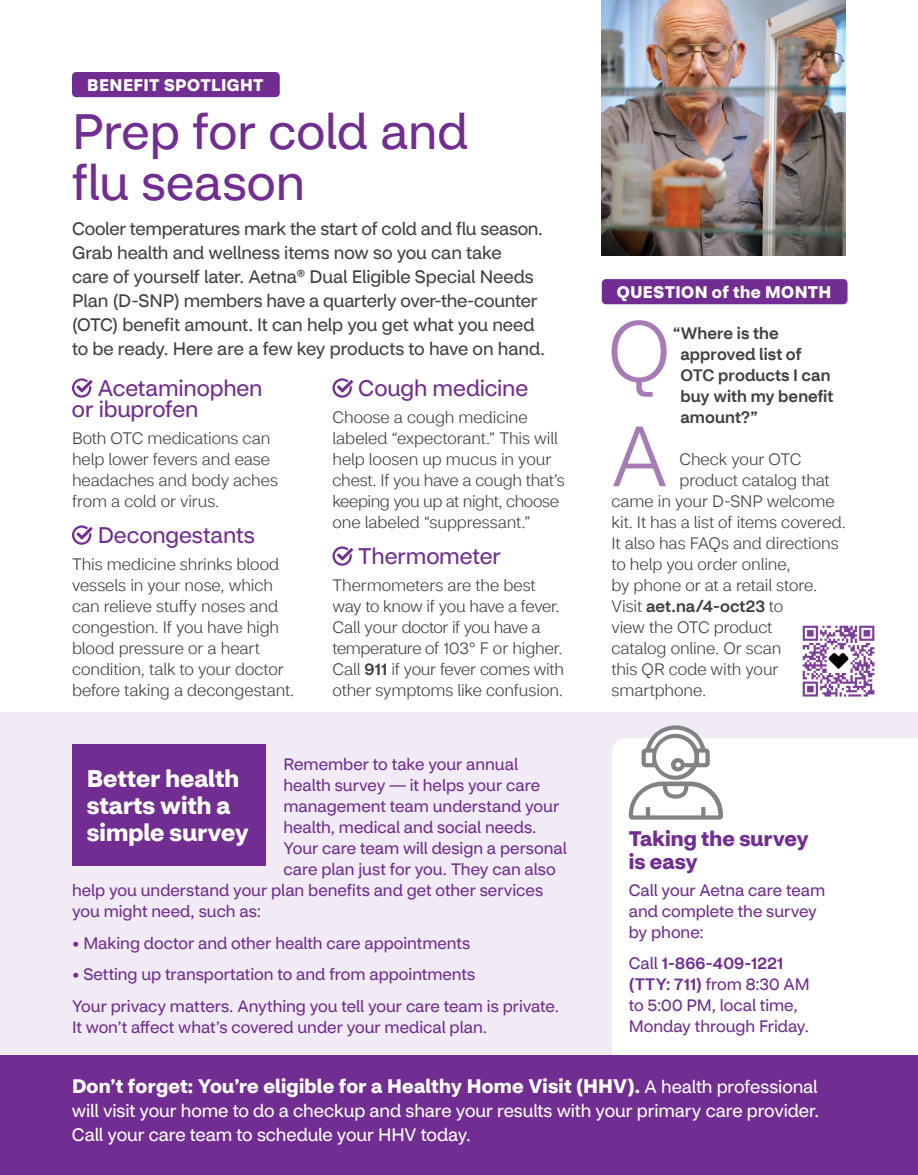
<style>
.page{position:relative;width:918px;height:1175px;background:#fff}
.page>*{position:absolute;margin:0;border:0;box-sizing:border-box;transform-origin:0 0}
.t1{font:49.5px/51px "CVS Health Sans";color:#712d91}
.t2{font:700 24px/27px "CVS Health Sans";color:#fff}
.t3{font:22.5px/21px "CVS Health Sans";letter-spacing:-.005em;color:#712d91}
.t4{font:700 21px/22.8px "CVS Health Sans";color:#712d91}
.t5{font:700 19.5px "CVS Health Sans";letter-spacing:.01em;color:#fff}
.t6{font:18px/24px "CVS Health Sans";letter-spacing:-.01em;color:#414042}
.t7{font:18px/24px "CVS Health Sans";letter-spacing:-.005em;color:#fff}
.t8{font:700 16.8px "CVS Health Sans";letter-spacing:.025em;color:#fff}
.t9{font:300 16.5px/21px "CVS Health Sans";letter-spacing:-.005em;color:#414042}
.t10{font:16.5px/21px "CVS Health Sans";color:#712d91}
.t11{font:500 16.5px/21px "CVS Health Sans";letter-spacing:.005em;color:#414042}
.s1{font-weight:500}
.s2{font-weight:700}
.s3{font-weight:300}
.s4{font-weight:400;font-size:18px}
</style>
<div class="page">
<div style="left:0;top:1054px;width:918px;height:120px;background:#712d91"></div>
<div style="left:602px;top:279px;width:246px;height:25px;background:#712d91;border-radius:4px"></div>
<div style="left:72px;top:72px;width:208px;height:25px;background:#712d91;border-radius:4px"></div>
<svg style="left:612px;top:320px;width:55px;height:77px"></svg>
<svg style="left:613px;top:426px;width:53px;height:60px"></svg>
<svg style="left:72px;top:378px;width:21px;height:19px"></svg>
<svg style="left:72px;top:525px;width:21px;height:19px"></svg>
<svg style="left:333px;top:378px;width:20px;height:19px"></svg>
<svg style="left:333px;top:546px;width:20px;height:19px"></svg>
<img style="left:602px;top:0;width:244px;height:255px">
<div style="left:0;top:712px;width:918px;height:342px;background:#f1ebf5"></div>
<div style="left:72px;top:744px;width:194px;height:122px;background:#712d91"></div>
<div style="left:612px;top:738px;width:306px;height:316px;background:#fff"></div>
<img style="left:802px;top:625px;width:73px;height:72px">
<svg style="left:629px;top:725px;width:94px;height:94px;background:#dadadc"></svg>
<p class="t8" style="left:87px;top:74px;width:178px">BENEFIT SPOTLIGHT</p>
<h1 class="t1" style="left:72px;top:106px;width:398px">Prep for cold and flu season</h1>
<p class="t6" style="left:72px;top:216px;width:475px">Cooler temperatures mark the start of cold and flu season.<br>Grab health and wellness items now so you can take<br>care of yourself later. Aetna® Dual Eligible Special Needs Plan (D-SNP) members have a quarterly over-the-counter (OTC) benefit amount. It can help you get what you need to be ready. Here are a few key products to have on hand.</p>
<h3 class="t3" style="left:72px;top:378px;width:192px;text-indent:26px">Acetaminophen or ibuprofen</h3>
<p class="t9" style="left:72px;top:428px;width:208px">Both OTC medications can help lower fevers and ease headaches and body aches from a cold or virus.</p>
<h3 class="t3" style="left:98px;top:525px;width:159px">Decongestants</h3>
<p class="t9" style="left:72px;top:554px;width:224px">This medicine shrinks blood vessels in your nose, which can relieve stuffy noses and congestion. If you have high blood pressure or a heart condition, talk to your doctor before taking a decongestant.</p>
<h3 class="t3" style="left:358px;top:378px;width:172px">Cough medicine</h3>
<p class="t9" style="left:333px;top:407px;width:234px">Choose a cough medicine labeled “expectorant.” This will help loosen up mucus in your chest. If you have a cough that’s keeping you up at night, choose one labeled “suppressant.”</p>
<h3 class="t3" style="left:358px;top:546px;width:144px">Thermometer</h3>
<p class="t9" style="left:333px;top:575px;width:233px">Thermometers are the best way to know if you have a fever.<br>Call your doctor if you have a temperature of 103° F or higher.<br>Call <span class="s1">911</span> if your fever comes with other symptoms like confusion.</p>
<p class="t10" style="left:284px;top:753px;width:236px">Remember to take your annual</p>
<p class="t10" style="left:284px;top:774px;width:258px">health survey — it helps your care</p>
<p class="t10" style="left:284px;top:795px;width:277px">management team understand your</p>
<p class="t10" style="left:284px;top:816px;width:255px">health, medical and social needs.</p>
<p class="t10" style="left:284px;top:838px;width:285px">Your care team will design a personal</p>
<p class="t10" style="left:284px;top:859px;width:274px">care plan just for you. They can also</p>
<p class="t10" style="left:72px;top:880px;width:473px">help you understand your plan benefits and get other services</p>
<p class="t10" style="left:72px;top:901px;width:191px">you might need, such as:</p>
<p class="t10" style="left:72px;top:932px;width:400px"><span class="s2">•</span> Making doctor and other health care appointments</p>
<p class="t10" style="left:72px;top:958px;width:489px;line-height:31.5px"><span class="s2">•</span> Setting up transportation to and from appointments<br>Your privacy matters. Anything you tell your care team is private.</p>
<p class="t10" style="left:72px;top:1016px;width:417px">It won’t affect what’s covered under your medical plan.</p>
<h2 class="t2" style="left:87px;top:765px;width:163px">Better health starts with a simple survey</h2>
<p class="t8" style="left:617px;top:281px;width:216px">QUESTION of the MONTH</p>
<p class="t11" style="left:680px;top:323px;width:155px;text-indent:-8px">“Where is the approved list of<br>OTC products I can buy with my benefit amount?”</p>
<p class="t9" style="left:679px;top:449px;width:123px">Check your OTC</p>
<p class="t9" style="left:679px;top:470px;width:152px">product catalog that</p>
<p class="t9" style="left:612px;top:491px;width:225px">came in your D-SNP welcome</p>
<p class="t9" style="left:612px;top:512px;width:236px">kit. It has a list of items covered.</p>
<p class="t9" style="left:612px;top:533px;width:229px">It also has FAQs and directions</p>
<p class="t9" style="left:612px;top:554px;width:181px">to help you order online,</p>
<p class="t9" style="left:612px;top:575px;width:207px">by phone or at a retail store.</p>
<p class="t11" style="left:612px;top:596px;width:173px"><span class="s3">Visit</span> aet.na/4-oct23 <span class="s3">to</span></p>
<p class="t9" style="left:612px;top:617px;width:162px">view the OTC product</p>
<p class="t9" style="left:612px;top:638px;width:172px">catalog online. Or scan</p>
<p class="t9" style="left:612px;top:659px;width:169px">this QR code with your</p>
<p class="t9" style="left:612px;top:680px;width:96px">smartphone.</p>
<p class="t4" style="left:629px;top:827px;width:181px">Taking the survey is easy</p>
<p class="t10" style="left:629px;top:879px;width:198px">Call your Aetna care team and complete the survey by phone:</p>
<p class="t10" style="left:629px;top:953px;width:183px">Call <span class="s1">1-866-409-1221 (TTY: 711)</span> from 8:30 AM to 5:00 PM, local time,<br>Monday through Friday.</p>
<p class="t5" style="left:72px;top:1073px;width:747px">Don’t forget: You’re eligible for a Healthy Home Visit (HHV). <span class="s4">A health professional</span></p>
<p class="t7" style="left:72px;top:1098px;width:749px">will visit your home to do a checkup and share your results with your primary care provider.<br>Call your care team to schedule your HHV today.</p>
</div>
